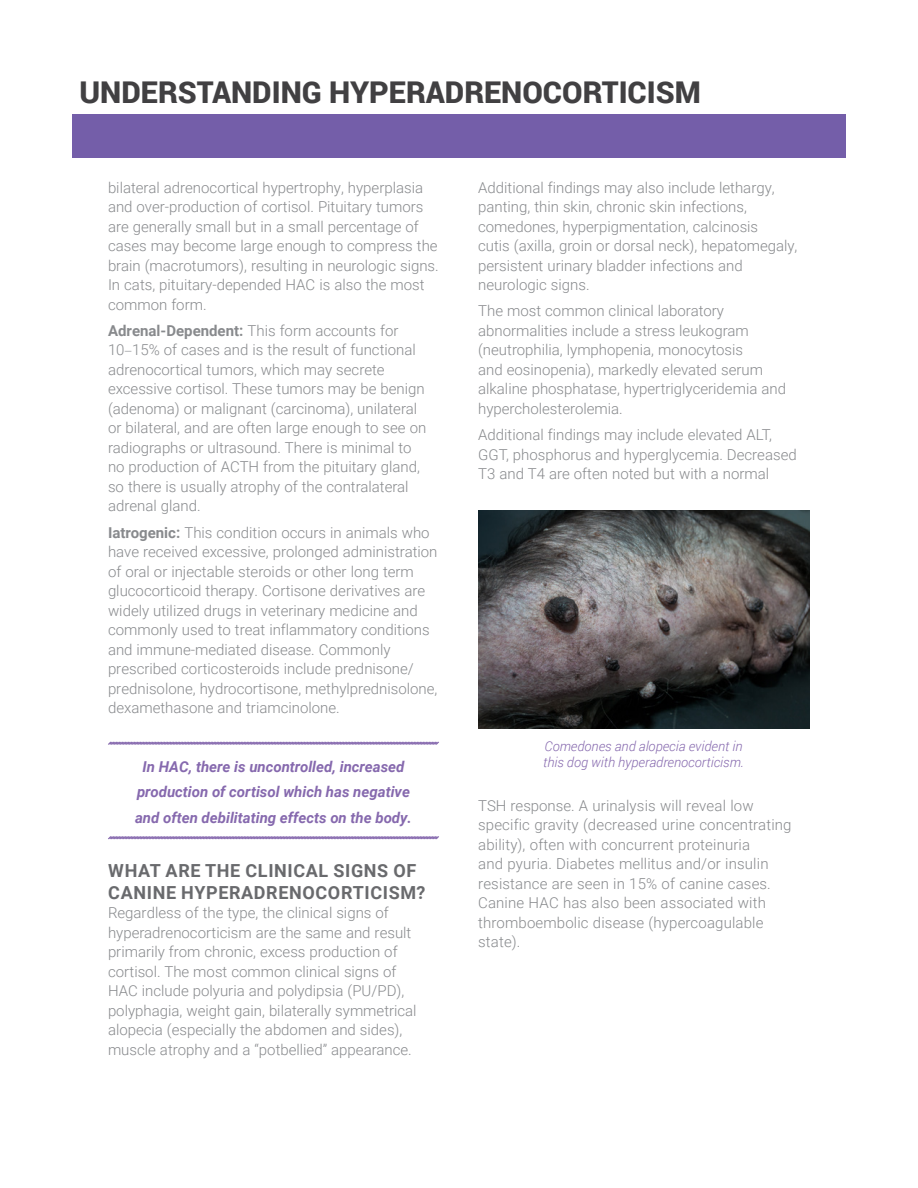
<style>
.page{position:relative;width:918px;height:1188px;background:#fff}
.page>*{position:absolute;margin:0;border:0;box-sizing:border-box;transform-origin:0 0}
.t1{font:900 30px "Roboto";color:#414042}
.t2{font:700 18px/21.6px "Roboto";letter-spacing:.035em;color:#696a6d}
.t3{font:300 15px/19.5px "Roboto";color:#888a8d}
.t4{font:italic 700 15px/25.5px "Roboto";color:#8669ae;text-align:center}
.t5{font:italic 300 13.5px/16.5px "Roboto";color:#8669ae}
.s1{font-weight:700}
.s2{font-family:"Myriad Pro"}
</style>
<div class="page">
<svg style="left:108px;top:741px;width:331px;height:4px"></svg>
<svg style="left:108px;top:836px;width:331px;height:4px"></svg>
<div style="left:72px;top:115px;width:774px;height:43px;background:#745ea9"></div>
<img style="left:478px;top:510px;width:331px;height:219px">
<h1 class="t1" style="left:79px;top:72px;width:623px">UNDERSTANDING HYPERADRENOCORTICISM</h1>
<p class="t3" style="left:108px;top:177px;width:332px">bilateral adrenocortical hypertrophy, hyperplasia and over-production of cortisol. Pituitary tumors are generally small but in a small percentage of cases may become large enough to compress the brain (macrotumors), resulting in neurologic signs.<br>In cats, pituitary-depended HAC is also the most common form.</p>
<p class="t3" style="left:108px;top:320px;width:320px"><span class="s1">Adrenal-Dependent:</span> This form accounts for 10<span class="s2">–</span>15% of cases and is the result of functional adrenocortical tumors, which may secrete excessive cortisol. These tumors may be benign (adenoma) or malignant (carcinoma), unilateral or bilateral, and are often large enough to see on radiographs or ultrasound. There is minimal to no production of ACTH from the pituitary gland, so there is usually atrophy of the contralateral adrenal gland.</p>
<p class="t3" style="left:108px;top:522px;width:331px"><span class="s1">Iatrogenic:</span> This condition occurs in animals who have received excessive, prolonged administration of oral or injectable steroids or other long term glucocorticoid therapy. Cortisone derivatives are widely utilized drugs in veterinary medicine and commonly used to treat inflammatory conditions and immune-mediated disease. Commonly prescribed corticosteroids include prednisone/ prednisolone, hydrocortisone, methylprednisolone, dexamethasone and triamcinolone.</p>
<p class="t4" style="left:135px;top:753px;width:278px">In HAC, there is uncontrolled, increased production of cortisol which has negative and often debilitating effects on the body.</p>
<p class="t2" style="left:108px;top:859px;width:319px">WHAT ARE THE CLINICAL SIGNS OF<br>CANINE HYPERADRENOCORTICISM?</p>
<p class="t3" style="left:108px;top:903px;width:310px">Regardless of the type, the clinical signs of hyperadrenocorticism are the same and result primarily from chronic, excess production of cortisol. The most common clinical signs of HAC include polyuria and polydipsia (PU/PD), polyphagia, weight gain, bilaterally symmetrical alopecia (especially the abdomen and sides), muscle atrophy and a “potbellied” appearance.</p>
<p class="t3" style="left:478px;top:177px;width:321px">Additional findings may also include lethargy, panting, thin skin, chronic skin infections, comedones, hyperpigmentation, calcinosis<br>cutis (axilla, groin or dorsal neck), hepatomegaly, persistent urinary bladder infections and neurologic signs.</p>
<p class="t3" style="left:478px;top:301px;width:309px">The most common clinical laboratory abnormalities include a stress leukogram (neutrophilia, lymphopenia, monocytosis<br>and eosinopenia), markedly elevated serum alkaline phosphatase, hypertriglyceridemia and hypercholesterolemia.</p>
<p class="t3" style="left:478px;top:425px;width:320px">Additional findings may include elevated ALT,<br>GGT, phosphorus and hyperglycemia. Decreased<br>T3 and T4 are often noted but with a normal</p>
<p class="t5" style="left:543px;top:737px;width:202px">Comedones and alopecia evident in this dog with hyperadrenocorticism.</p>
<p class="t3" style="left:478px;top:795px;width:315px">TSH response. A urinalysis will reveal low specific gravity (decreased urine concentrating ability), often with concurrent proteinuria<br>and pyuria. Diabetes mellitus and/or insulin resistance are seen in 15% of canine cases.<br>Canine HAC has also been associated with thromboembolic disease (hypercoagulable state).</p>
</div>
